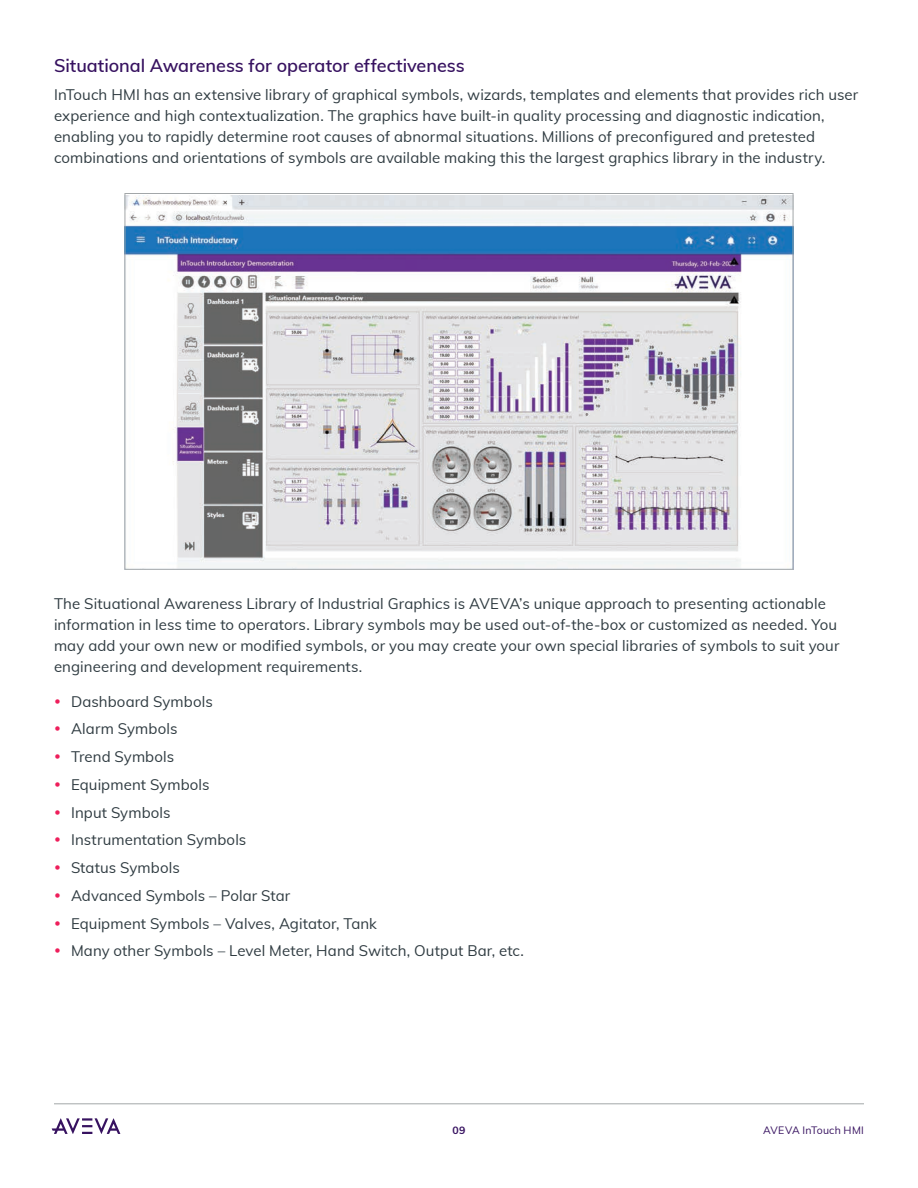
<style>
.page{position:relative;width:918px;height:1188px;background:#fff}
.page>*{position:absolute;margin:0;border:0;box-sizing:border-box;transform-origin:0 0}
.S1_Subheadlines{font:600 18px "Muli";color:#371260}
.Body_Copy{font:15px/21px "Muli";letter-spacing:.005em;color:#2f3b41}
.t1{font:10.5px "Muli";letter-spacing:.025em;color:#371260}
.t2{font:700 10.5px "Muli";color:#371260}
</style>
<div class="page">
<hr style="left:54px;top:1104px;width:810px;height:1px;background:#a3a7a9">
<svg style="left:52px;top:1118px;width:68px;height:16px"></svg>
<img style="left:127px;top:195px;width:664px;height:373px">
<p class="S1_Subheadlines" style="left:54px;top:52px;width:412px">Situational Awareness for operator effectiveness</p>
<p class="Body_Copy" style="left:54px;top:83px;width:806px">InTouch HMI has an extensive library of graphical symbols, wizards, templates and elements that provides rich user experience and high contextualization. The graphics have built-in quality processing and diagnostic indication, enabling you to rapidly determine root causes of abnormal situations. Millions of preconfigured and pretested combinations and orientations of symbols are available making this the largest graphics library in the industry.</p>
<p class="Body_Copy" style="left:54px;top:592px;width:787px">The Situational Awareness Library of Industrial Graphics is AVEVA’s unique approach to presenting actionable information in less time to operators. Library symbols may be used out-of-the-box or customized as needed. You may add your own new or modified symbols, or you may create your own special libraries of symbols to suit your engineering and development requirements.</p>
<p class="Body_Copy" style="left:71px;top:690px;width:143px">Dashboard Symbols</p>
<p class="Body_Copy" style="left:71px;top:718px;width:108px">Alarm Symbols</p>
<p class="Body_Copy" style="left:71px;top:745px;width:105px">Trend Symbols</p>
<p class="Body_Copy" style="left:71px;top:773px;width:140px">Equipment Symbols</p>
<p class="Body_Copy" style="left:71px;top:801px;width:101px">Input Symbols</p>
<p class="Body_Copy" style="left:71px;top:829px;width:177px">Instrumentation Symbols</p>
<p class="Body_Copy" style="left:71px;top:856px;width:110px">Status Symbols</p>
<p class="Body_Copy" style="left:71px;top:884px;width:221px">Advanced Symbols – Polar Star</p>
<p class="Body_Copy" style="left:71px;top:912px;width:308px">Equipment Symbols – Valves, Agitator, Tank</p>
<p class="Body_Copy" style="left:71px;top:940px;width:455px">Many other Symbols – Level Meter, Hand Switch, Output Bar, etc.</p>
<p class="t2" style="left:452px;top:1123px;width:15px">09</p>
<p class="t1" style="left:763px;top:1122px;width:102px">AVEVA InTouch HMI</p>
</div>
